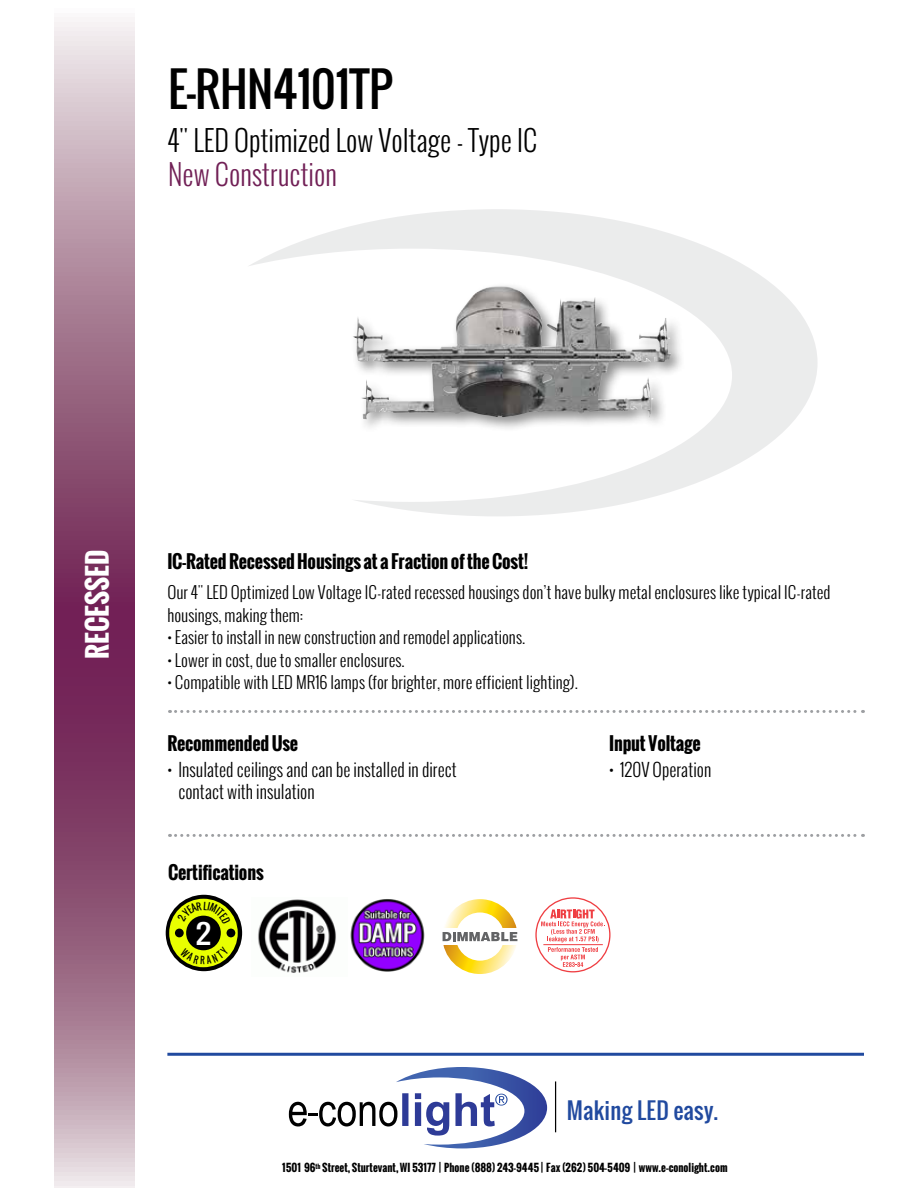
<style>
.page{position:relative;width:918px;height:1188px;background:#fff}
.page>*{position:absolute;margin:0;border:0;box-sizing:border-box;transform-origin:0 0}
.t1{font:46.5px "Oswald";letter-spacing:-.01em;color:#000}
.t2{font:300 28.5px "Oswald";color:#000;scale:.96 1}
.t3{font:300 28.5px "Oswald";color:#712056;scale:.96 1}
.t4{font:700 27px "Oswald";color:#fff}
.t5{font:26.4px "Oswald";color:#fff;scale:1.16 1}
.t6{font:22.5px "Oswald";letter-spacing:.015em;color:#214a9f}
.t7{font:700 18px "Oswald";letter-spacing:-.01em;color:#000}
.t8{font:300 18px/22.5px "Oswald";color:#000;scale:.96 1}
.t9{font:300 16.5px/22.5px "Oswald";color:#000}
.t10{font:700 10.5px "Oswald";color:#000}
</style>
<div class="page">
<svg style="left:54px;top:22px;width:81px;height:1166px;background:#a0708c"></svg>
<svg style="left:249px;top:209px;width:569px;height:307px"></svg>
<svg style="left:166px;top:895px;width:76px;height:76px"></svg>
<div style="left:169px;top:899px;width:69px;height:68px;background:#e9ff00;border-radius:50%"></div>
<div style="left:186px;top:916px;width:35px;height:34px;background:#000;border-radius:50%"></div>
<div style="left:175px;top:929px;width:9px;height:8px;background:#000;border-radius:50%"></div>
<div style="left:227px;top:929px;width:8px;height:8px;background:#000;border-radius:50%"></div>
<img style="left:350px;top:899px;width:75px;height:73px">
<svg style="left:289px;top:1067px;width:258px;height:81px"></svg>
<hr style="left:555px;top:1081px;width:1px;height:51px;background:#000">
<svg style="left:170px;top:710px;width:693px;height:3px"></svg>
<svg style="left:170px;top:834px;width:693px;height:3px"></svg>
<hr style="left:167px;top:1053px;width:697px;height:3px;background:#214a9f">
<img style="left:258px;top:899px;width:78px;height:74px">
<div style="left:350px;top:282px;width:336px;height:153px;background:#000;opacity:.45"></div>
<img style="left:352px;top:286px;width:149px;height:115px">
<svg style="left:541px;top:909px;width:64px;height:58px"></svg>
<div style="left:535px;top:897px;width:76px;height:75px;border:1px solid #ef3e42;border-radius:50%"></div>
<hr style="left:543px;top:944px;width:60px;height:1px;background:#ef3e42">
<svg style="left:442px;top:899px;width:76px;height:75px"></svg>
<svg style="left:177px;top:902px;width:54px;height:22px"></svg>
<svg style="left:180px;top:947px;width:49px;height:18px"></svg>
<h1 class="t1" style="left:168px;top:54px;width:226px">E-RHN4101TP</h1>
<h2 class="t2" style="left:168px;top:120px;width:386px">4" LED Optimized Low Voltage - Type IC</h2>
<h2 class="t3" style="left:168px;top:154px;width:178px">New Construction</h2>
<h3 class="t4" style="left:77px;top:659px;width:111px;rotate:-90deg">RECESSED</h3>
<p class="t7" style="left:167px;top:548px;width:363px">IC-Rated Recessed Housings at a Fraction of the Cost!</p>
<p class="t9" style="left:167px;top:581px;width:665px">Our 4" LED Optimized Low Voltage IC-rated recessed housings don’t have bulky metal enclosures like typical IC-rated housings, making them:</p>
<p class="t9" style="left:167px;top:626px;width:359px">• Easier to install in new construction and remodel applications.</p>
<p class="t9" style="left:167px;top:648px;width:239px">• Lower in cost, due to smaller enclosures.</p>
<p class="t9" style="left:167px;top:671px;width:412px">• Compatible with LED MR16 lamps (for brighter, more efficient lighting).</p>
<p class="t7" style="left:167px;top:730px;width:132px">Recommended Use</p>
<p class="t8" style="left:178px;top:758px;width:292px;text-indent:-11px">• Insulated ceilings and can be installed in direct contact with insulation</p>
<p class="t7" style="left:168px;top:859px;width:97px">Certifications</p>
<h3 class="t5" style="left:196px;top:914px;width:15px">2</h3>
<p class="t7" style="left:609px;top:730px;width:93px">Input Voltage</p>
<p class="t8" style="left:609px;top:758px;width:108px">• 120V Operation</p>
<h3 class="t6" style="left:567px;top:1093px;width:153px">Making LED easy.</h3>
<p class="t10" style="left:282px;top:1160px;width:447px">1501 96<sup>th</sup> Street, Sturtevant, WI 53177 | Phone (888) 243-9445 | Fax (262) 504-5409 | www.e–conolight.com</p>
</div>
